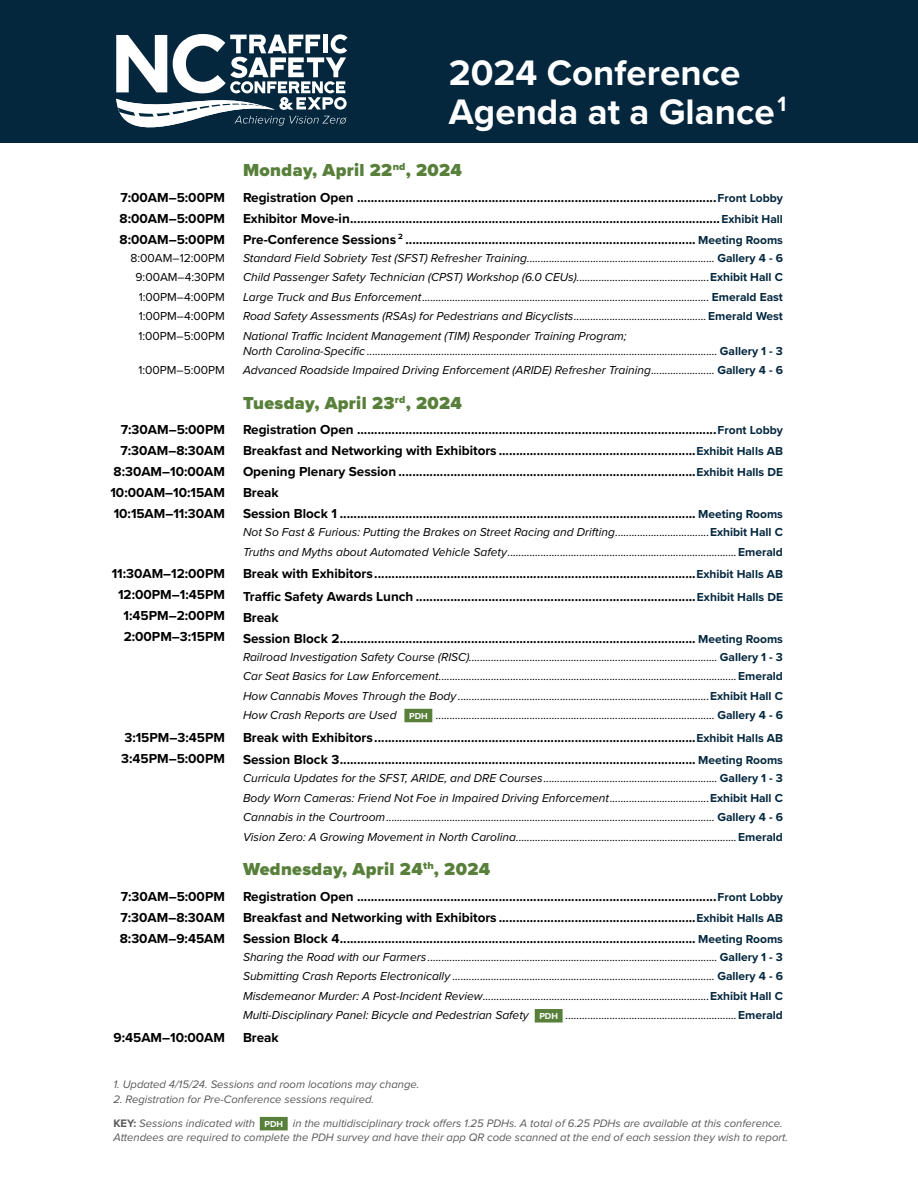
<style>
.page{position:relative;width:918px;height:1188px;background:#fff}
.page>*{position:absolute;margin:0;border:0;box-sizing:border-box;transform-origin:0 0}
.t1{font:700 36.75px/39px "Proxima Nova";color:#fff}
.t2{font:900 18px "Proxima Nova";letter-spacing:.02em;color:#58803a}
.t3{font:700 13.5px/21px "Proxima Nova";color:#000}
.t4{font:italic 12px/19.5px "Proxima Nova";color:#000;text-align:justify}
.t5{font:12px/19.5px "Proxima Nova";color:#000;text-align:justify}
.t6{font:italic 11.25px/13.5px "Proxima Nova";color:#58595b}
.t7{font:700 9px "Proxima Nova";color:#fff}
.s1{font-size:12px;color:#04273e}
.s2{font-weight:700;font-style:normal;color:#04273e}
.s3{font-weight:700;font-style:normal}
</style>
<div class="page">
<div style="left:0;top:0;width:918px;height:143px;background:#04273e"></div>
<svg style="left:116px;top:34px;width:232px;height:94px"></svg>
<div style="left:535px;top:1009px;width:28px;height:14px;background:#58803a"></div>
<div style="left:404px;top:709px;width:28px;height:13px;background:#58803a"></div>
<div style="left:260px;top:1117px;width:28px;height:13px;background:#58803a"></div>
<p class="t3" style="left:120px;top:186px;width:107px;text-align:justify">7:00AM–5:00PM 8:00AM–5:00PM 8:00AM–5:00PM</p>
<p class="t5" style="left:136px;top:248px;width:91px;text-indent:-5px">8:00AM–12:00PM 9:00AM–4:30PM 1:00PM–4:00PM 1:00PM–4:00PM 1:00PM–5:00PM</p>
<p class="t5" style="left:138px;top:360px;width:88px">1:00PM–5:00PM</p>
<p class="t3" style="left:110px;top:419px;width:116px;text-align:right">7:30AM–5:00PM<br>7:30AM–8:30AM<br>8:30AM–10:00AM<br>10:00AM–10:15AM<br>10:15AM–11:30AM</p>
<p class="t3" style="left:112px;top:563px;width:115px;text-align:right">11:30AM–12:00PM<br>12:00PM–1:45PM<br>1:45PM–2:00PM<br>2:00PM–3:15PM</p>
<p class="t3" style="left:121px;top:726px;width:105px">3:15PM–3:45PM<br>3:45PM–5:00PM</p>
<p class="t3" style="left:120px;top:885px;width:107px;text-align:justify">7:30AM–5:00PM 7:30AM–8:30AM 8:30AM–9:45AM</p>
<p class="t3" style="left:114px;top:1027px;width:113px">9:45AM–10:00AM</p>
<h1 class="t1" style="left:449px;top:52px;width:339px">2024 Conference<br>Agenda at a Glance<sup>1</sup></h1>
<h2 class="t2" style="left:243px;top:157px;width:220px">Monday, April 22<sup>nd</sup>, 2024</h2>
<p class="t3" style="left:243px;top:186px;width:542px;text-align:justify">Registration Open ........................................................................................................<span class="s1">Front Lobby </span>Exhibitor Move-in...........................................................................................................<span class="s1">Exhibit Hall </span>Pre-Conference Sessions <sup>2</sup> .................................................................................... <span class="s1">Meeting Rooms</span></p>
<p class="t4" style="left:243px;top:247px;width:542px">Standard Field Sobriety Test (SFST) Refresher Training.................................................................... <span class="s2">Gallery 4 - 6<br></span>Child Passenger Safety Technician (CPST) Workshop (6.0 CEUs)................................................<span class="s2">Exhibit Hall C </span>Large Truck and Bus Enforcement........................................................................................................ <span class="s2">Emerald East </span>Road Safety Assessments (RSAs) for Pedestrians and Bicyclists................................................<span class="s2">Emerald West </span>National Traffic Incident Management (TIM) Responder Training Program;</p>
<p class="t4" style="left:243px;top:340px;width:542px">North Carolina-Specific ............................................................................................................................... <span class="s2">Gallery 1 - 3<br></span>Advanced Roadside Impaired Driving Enforcement (ARIDE) Refresher Training....................... <span class="s2">Gallery 4 - 6</span></p>
<h2 class="t2" style="left:243px;top:389px;width:220px">Tuesday, April 23<sup>rd</sup>, 2024</h2>
<p class="t3" style="left:243px;top:419px;width:542px">Registration Open ........................................................................................................<span class="s1">Front Lobby </span>Breakfast and Networking with Exhibitors .........................................................<span class="s1">Exhibit Halls AB </span>Opening Plenary Session ......................................................................................<span class="s1">Exhibit Halls DE </span>Break<br>Session Block 1 ....................................................................................................... <span class="s1">Meeting Rooms</span></p>
<p class="t4" style="left:243px;top:522px;width:542px">Not So Fast &amp; Furious: Putting the Brakes on Street Racing and Drifting..................................<span class="s2">Exhibit Hall C<br></span>Truths and Myths about Automated Vehicle Safety...................................................................................<span class="s2">Emerald</span></p>
<p class="t3" style="left:243px;top:562px;width:542px;line-height:22.5px">Break with Exhibitors.............................................................................................<span class="s1">Exhibit Halls AB<br></span>Traffic Safety Awards Lunch .................................................................................<span class="s1">Exhibit Halls DE</span></p>
<p class="t3" style="left:243px;top:606px;width:541px">Break<br>Session Block 2....................................................................................................... <span class="s1">Meeting Rooms</span></p>
<p class="t4" style="left:243px;top:646px;width:542px">Railroad Investigation Safety Course (RISC).......................................................................................... <span class="s2">Gallery 1 - 3<br></span>Car Seat Basics for Law Enforcement............................................................................................................<span class="s2">Emerald </span>How Cannabis Moves Through the Body ...........................................................................................<span class="s2">Exhibit Hall C </span>How Crash Reports are Used</p>
<p class="t4" style="left:436px;top:705px;width:348px">..................................................................................................... <span class="s2">Gallery 4 - 6</span></p>
<p class="t3" style="left:243px;top:726px;width:542px;line-height:22.5px">Break with Exhibitors.............................................................................................<span class="s1">Exhibit Halls AB<br></span>Session Block 3....................................................................................................... <span class="s1">Meeting Rooms</span></p>
<p class="t4" style="left:243px;top:768px;width:542px">Curricula Updates for the SFST, ARIDE, and DRE Courses............................................................... <span class="s2">Gallery 1 - 3<br></span>Body Worn Cameras: Friend Not Foe in Impaired Driving Enforcement....................................<span class="s2">Exhibit Hall C </span>Cannabis in the Courtroom....................................................................................................................... <span class="s2">Gallery 4 - 6<br></span>Vision Zero: A Growing Movement in North Carolina................................................................................<span class="s2">Emerald</span></p>
<h2 class="t2" style="left:243px;top:856px;width:249px">Wednesday, April 24<sup>th</sup>, 2024</h2>
<p class="t3" style="left:243px;top:885px;width:542px;text-align:justify">Registration Open ........................................................................................................<span class="s1">Front Lobby </span>Breakfast and Networking with Exhibitors .........................................................<span class="s1">Exhibit Halls AB </span>Session Block 4....................................................................................................... <span class="s1">Meeting Rooms</span></p>
<p class="t4" style="left:243px;top:946px;width:542px">Sharing the Road with our Farmers ......................................................................................................... <span class="s2">Gallery 1 - 3<br></span>Submitting Crash Reports Electronically ............................................................................................... <span class="s2">Gallery 4 - 6<br></span>Misdemeanor Murder: A Post-Incident Review..................................................................................<span class="s2">Exhibit Hall C </span>Multi-Disciplinary Panel: Bicycle and Pedestrian Safety</p>
<p class="t7" style="left:409px;top:709px;width:20px">PDH</p>
<p class="t4" style="left:566px;top:1005px;width:219px">..............................................................<span class="s2">Emerald</span></p>
<p class="t7" style="left:539px;top:1009px;width:20px">PDH</p>
<p class="t3" style="left:243px;top:1026px;width:37px">Break</p>
<p class="t6" style="left:113px;top:1077px;width:307px">1. Updated 4/15/24. Sessions and room locations may change.</p>
<p class="t6" style="left:113px;top:1092px;width:262px">2. Registration for Pre-Conference sessions required.</p>
<p class="t6" style="left:113px;top:1116px;width:676px;text-indent:179px">in the multidisciplinary track offers 1.25 PDHs. A total of 6.25 PDHs are available at this conference.<br>Attendees are required to complete the PDH survey and have their app QR code scanned at the end of each session they wish to report.</p>
<p class="t6" style="left:113px;top:1116px;width:143px"><span class="s3">KEY:</span> Sessions indicated with</p>
<p class="t7" style="left:264px;top:1117px;width:20px">PDH</p>
</div>
